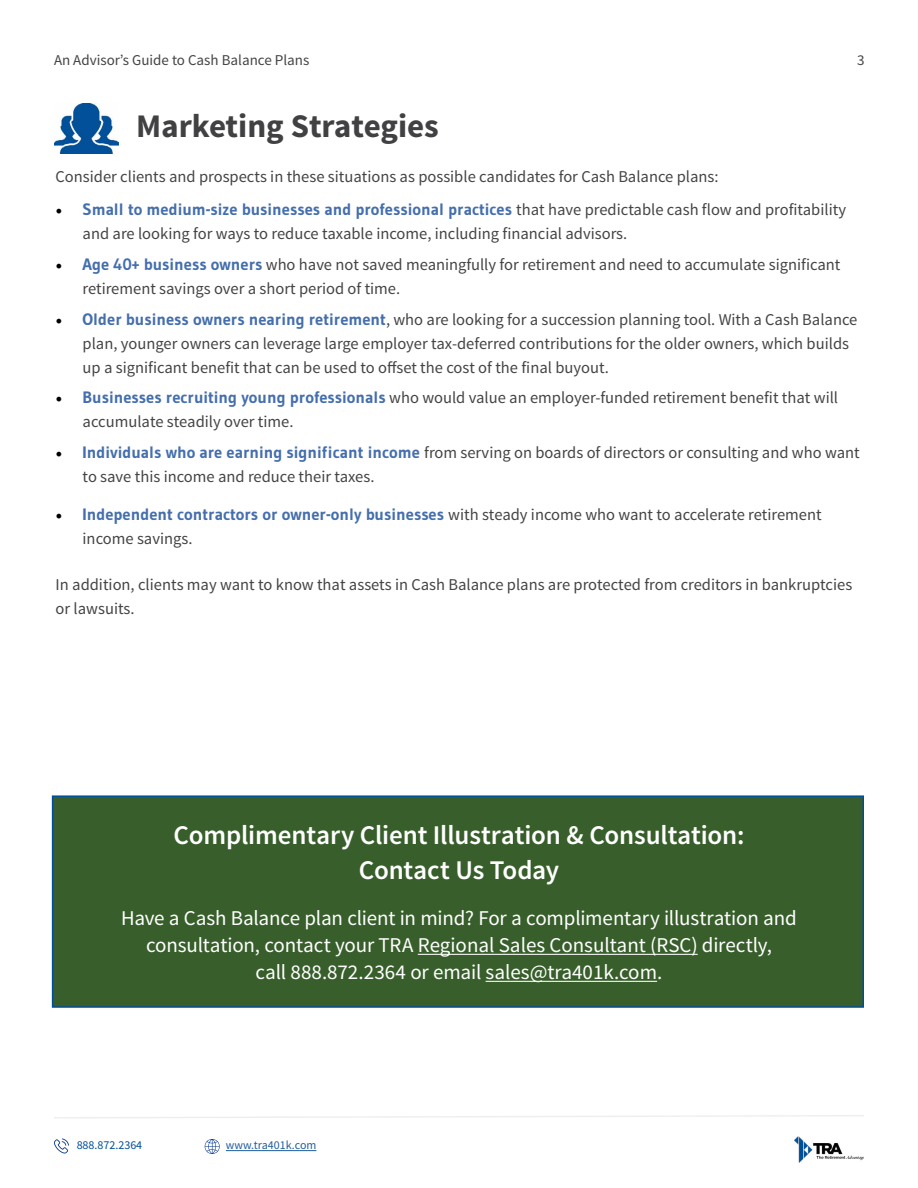
<style>
.page{position:relative;width:918px;height:1188px;background:#fff}
.page>*{position:absolute;margin:0;border:0;box-sizing:border-box;transform-origin:0 0}
.t1{font:700 33px "Source Sans Pro";color:#414042}
.t2{font:600 27px/34.5px "Source Sans Pro";letter-spacing:-.005em;color:#fff;text-align:center}
.t3{font:21px/27px "Source Sans Pro";letter-spacing:-.005em;color:#fff;text-align:center}
.t4{font:16.5px/24px "Source Sans Pro";color:#444}
.t5{font:700 16.5px "Gudea";color:#446ead}
.t6{font:15px "Source Sans Pro";color:#444}
.t7{font:12px "Source Sans Pro";color:#215e9e}
.t8{font:12px "Source Sans Pro";color:#004e98}
.s1{font-family:"Minion Pro";font-weight:400;font-size:18px;color:#000}
.s2{font-family:"Source Sans Pro";font-weight:400;color:#444}
.s3{font-family:"Minion Pro";font-size:18px;color:#000}
.s4{font-family:"Gudea";font-weight:700;color:#446ead}
</style>
<div class="page">
<svg style="left:54px;top:1138px;width:15px;height:15px"></svg>
<svg style="left:54px;top:1115px;width:810px;height:3px"></svg>
<svg style="left:205px;top:1139px;width:15px;height:15px"></svg>
<hr style="left:226px;top:1150px;width:90px;height:1px;background:#215e9e">
<img style="left:795px;top:1137px;width:69px;height:26px">
<div style="left:52px;top:795px;width:812px;height:213px;background:#385f2b;border:2px solid #004e98"></div>
<img style="left:55px;top:104px;width:63px;height:49px">
<hr style="left:418px;top:954px;width:280px;height:1px;background:#fff">
<hr style="left:486px;top:981px;width:171px;height:1px;background:#fff">
<p class="t6" style="left:54px;top:51px;width:257px">An Advisor’s Guide to Cash Balance Plans</p>
<h1 class="t1" style="left:136px;top:105px;width:304px">Marketing Strategies</h1>
<p class="t6" style="left:857px;top:51px;width:9px">3</p>
<p class="t4" style="left:56px;top:165px;width:665px">Consider clients and prospects in these situations as possible candidates for Cash Balance plans:</p>
<p class="t5" style="left:56px;top:199px;width:792px"><span class="s1">•</span> Small to medium-size businesses and professional practices <span class="s2">that have predictable cash flow and profitability</span></p>
<p class="t4" style="left:83px;top:222px;width:546px">and are looking for ways to reduce taxable income, including financial advisors.</p>
<p class="t4" style="left:83px;top:253px;width:759px;text-indent:-27px"><span class="s3">•</span> <span class="s4">Age 40+ business owners</span> who have not saved meaningfully for retirement and need to accumulate significant retirement savings over a short period of time.</p>
<p class="t4" style="left:83px;top:308px;width:776px;text-indent:-27px"><span class="s3">•</span> <span class="s4">Older business owners nearing retirement</span>, who are looking for a succession planning tool. With a Cash Balance plan, younger owners can leverage large employer tax-deferred contributions for the older owners, which builds up a significant benefit that can be used to offset the cost of the final buyout.</p>
<p class="t4" style="left:83px;top:386px;width:757px;text-indent:-27px"><span class="s3">•</span> <span class="s4">Businesses recruiting young professionals</span> who would value an employer-funded retirement benefit that will accumulate steadily over time.</p>
<p class="t4" style="left:83px;top:441px;width:779px;text-indent:-27px"><span class="s3">•</span> <span class="s4">Individuals who are earning significant income</span> from serving on boards of directors or consulting and who want to save this income and reduce their taxes.</p>
<p class="t4" style="left:83px;top:503px;width:741px;text-indent:-27px"><span class="s3">•</span> <span class="s4">Independent contractors or owner-only businesses</span> with steady income who want to accelerate retirement income savings.</p>
<p class="t4" style="left:56px;top:573px;width:798px">In addition, clients may want to know that assets in Cash Balance plans are protected from creditors in bankruptcies or lawsuits.</p>
<h2 class="t2" style="left:173px;top:819px;width:573px">Complimentary Client Illustration &amp; Consultation:<br>Contact Us Today</h2>
<p class="t3" style="left:121px;top:905px;width:677px">Have a Cash Balance plan client in mind? For a complimentary illustration and consultation, contact your TRA Regional Sales Consultant (RSC) directly,<br>call 888.872.2364 or email sales@tra401k.com.</p>
<p class="t8" style="left:77px;top:1138px;width:67px">888.872.2364</p>
<p class="t7" style="left:226px;top:1138px;width:92px">www.tra401k.com</p>
</div>
